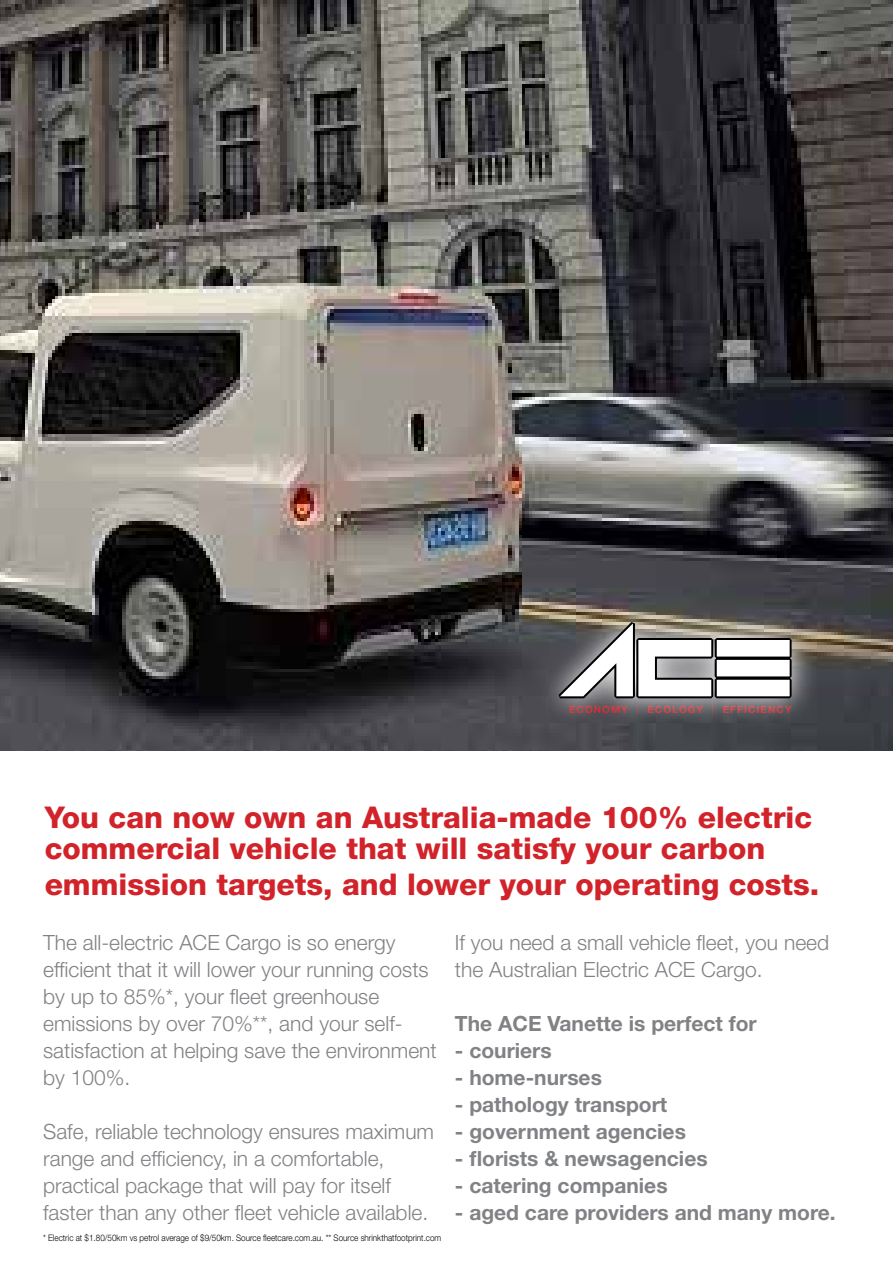
<style>
.page{position:relative;width:893px;height:1263px;background:#fff}
.page>*{position:absolute;margin:0;border:0;box-sizing:border-box;transform-origin:0 0}
.t1{font:106.05px "Fought Knight";color:#fff}
.t2{font:800 30px/31.5px "Helvetica Neue LT Std";color:#d2232a}
.t3{font:300 21px/27px "Helvetica Neue LT Std";color:#808285}
.t4{font:700 21px "Helvetica Neue LT Std";color:#808285}
.t5{font:700 10.05px "Helvetica Neue LT Std";letter-spacing:.1em;color:#d2232a}
.t6{font:300 9px "Helvetica Neue LT Std";color:#000;scale:.9 1}
.s1{font-weight:300}
</style>
<div class="page">
<img style="left:0;top:0;width:893px;height:750px">
<svg style="left:535px;top:599px;width:283px;height:125px;background:#5a5859"></svg>
<svg style="left:550px;top:614px;width:244px;height:88px;background:#7d7c79"></svg>
<h1 class="t1" style="left:560px;top:607px;width:234px">Ace</h1>
<p class="t5" style="left:569px;top:703px;width:224px">ECONOMY <span class="s1">|</span> ECOLOGY <span class="s1">|</span> EFFICIENCY</p>
<h2 class="t2" style="left:45px;top:801px;width:769px">You can now own an Australia-made 100% electric commercial vehicle that will satisfy your carbon</h2>
<h2 class="t2" style="left:45px;top:869px;width:776px">emmission targets, and lower your operating costs.</h2>
<p class="t3" style="left:43px;top:928px;width:395px">The all-electric ACE Cargo is so energy efficient that it will lower your running costs by up to 85%*, your fleet greenhouse emissions by over 70%**, and your self&shy;satisfaction at helping save the environment by 100%.</p>
<p class="t3" style="left:43px;top:1117px;width:392px">Safe, reliable technology ensures maximum range and efficiency, in a comfortable, practical package that will pay for itself faster than any other fleet vehicle available.</p>
<p class="t3" style="left:455px;top:929px;width:376px">If you need a small vehicle fleet, you need the Australian Electric ACE Cargo.</p>
<p class="t4" style="left:455px;top:1011px;width:303px">The ACE Vanette is perfect for</p>
<p class="t4" style="left:455px;top:1038px;width:98px">- couriers</p>
<p class="t4" style="left:455px;top:1065px;width:148px">- home-nurses</p>
<p class="t4" style="left:455px;top:1092px;width:214px">- pathology transport</p>
<p class="t4" style="left:455px;top:1119px;width:232px">- government agencies</p>
<p class="t4" style="left:455px;top:1146px;width:254px">- florists &amp; newsagencies</p>
<p class="t4" style="left:455px;top:1173px;width:214px">- catering companies</p>
<p class="t4" style="left:455px;top:1200px;width:382px">- aged care providers and many more.</p>
<p class="t6" style="left:43px;top:1232px;width:444px">* Electric at $1.80/50km vs petrol average of $9/50km. Source fleetcare.com.au. ** Source shrinkthatfootprint.com</p>
</div>
